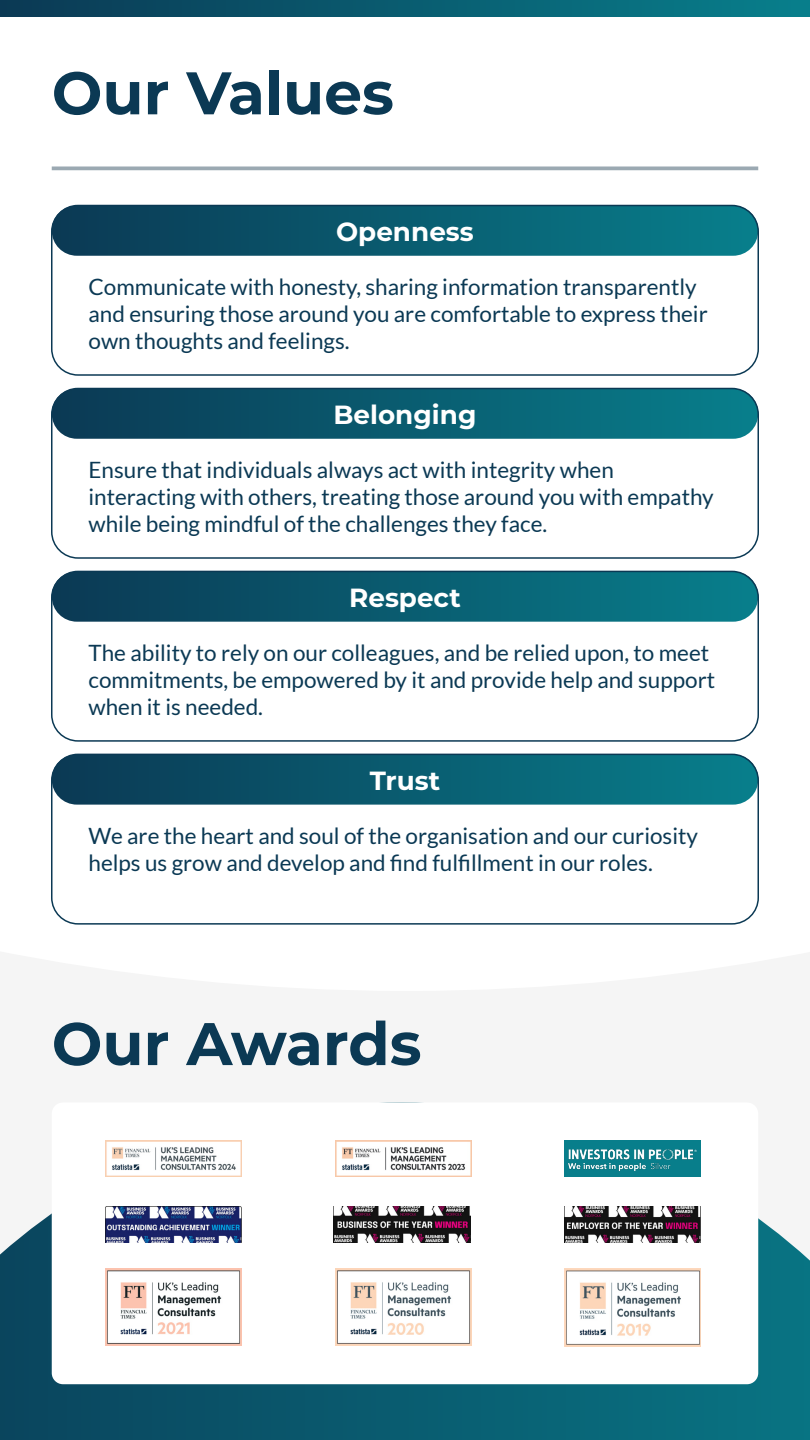
<style>
.page{position:relative;width:810px;height:1440px;background:#f5f5f5}
.page>*{position:absolute;margin:0;border:0;box-sizing:border-box;transform-origin:0 0}
.t1{font:700 60px "Montserrat";color:#0b3954}
.t2{font:700 26.25px "Montserrat";color:#fff}
.t3{font:22.5px/27px "Lato";color:#0b3954}
</style>
<div class="page">
<div style="left:0;top:16px;width:810px;height:906px;background:#fff"></div>
<svg style="left:0;top:1213px;width:810px;height:227px;background:#136275"></svg>
<div style="left:52px;top:1102px;width:706px;height:282px;background:#fff;border-radius:11px"></div>
<div style="left:0;top:0;width:810px;height:16px;background:linear-gradient(to right,#0b3954,#087f8c)"></div>
<svg style="left:52px;top:166px;width:706px;height:4px;background:#a7b3bb"></svg>
<div style="left:52px;top:206px;width:706px;height:50px;background:linear-gradient(to right,#0b3954,#087f8c);border-radius:25px"></div>
<div style="left:52px;top:388px;width:706px;height:51px;background:linear-gradient(to right,#0b3954,#087f8c);border-radius:25px"></div>
<div style="left:52px;top:571px;width:706px;height:51px;background:linear-gradient(to right,#0b3954,#087f8c);border-radius:25px"></div>
<div style="left:52px;top:754px;width:706px;height:51px;background:linear-gradient(to right,#0b3954,#087f8c);border-radius:25px"></div>
<div style="left:51px;top:205px;width:708px;height:171px;border:2px solid #0b3954;border-radius:26px"></div>
<div style="left:51px;top:388px;width:708px;height:171px;border:2px solid #0b3954;border-radius:26px"></div>
<div style="left:51px;top:571px;width:708px;height:171px;border:2px solid #0b3954;border-radius:26px"></div>
<div style="left:51px;top:754px;width:708px;height:171px;border:2px solid #0b3954;border-radius:26px"></div>
<img style="left:564px;top:1206px;width:137px;height:37px">
<img style="left:564px;top:1269px;width:137px;height:77px">
<img style="left:105px;top:1206px;width:137px;height:37px">
<img style="left:105px;top:1269px;width:137px;height:77px">
<img style="left:335px;top:1140px;width:137px;height:36px">
<img style="left:105px;top:1140px;width:137px;height:36px">
<img style="left:334px;top:1207px;width:136px;height:35px">
<img style="left:335px;top:1269px;width:137px;height:76px">
<div style="left:564px;top:1140px;width:137px;height:36px;background:#087e8b"></div>
<img style="left:568px;top:1149px;width:129px;height:23px">
<h1 class="t1" style="left:52px;top:50px;width:344px">Our Values</h1>
<p class="t2" style="left:336px;top:212px;width:139px">Openness</p>
<p class="t3" style="left:88px;top:273px;width:621px">Communicate with honesty, sharing information transparently and ensuring those around you are comfortable to express their own thoughts and feelings.</p>
<p class="t2" style="left:333px;top:395px;width:144px">Belonging</p>
<p class="t3" style="left:88px;top:456px;width:627px">Ensure that individuals always act with integrity when interacting with others, treating those around you with empathy while being mindful of the challenges they face.</p>
<p class="t2" style="left:349px;top:578px;width:113px">Respect</p>
<p class="t3" style="left:88px;top:639px;width:628px">The ability to rely on our colleagues, and be relied upon, to meet commitments, be empowered by it and provide help and support when it is needed.</p>
<p class="t2" style="left:370px;top:761px;width:72px">Trust</p>
<p class="t3" style="left:88px;top:822px;width:611px">We are the heart and soul of the organisation and our curiosity helps us grow and develop and find fulfillment in our roles.</p>
<h1 class="t1" style="left:52px;top:1001px;width:371px">Our Awards</h1>
</div>
